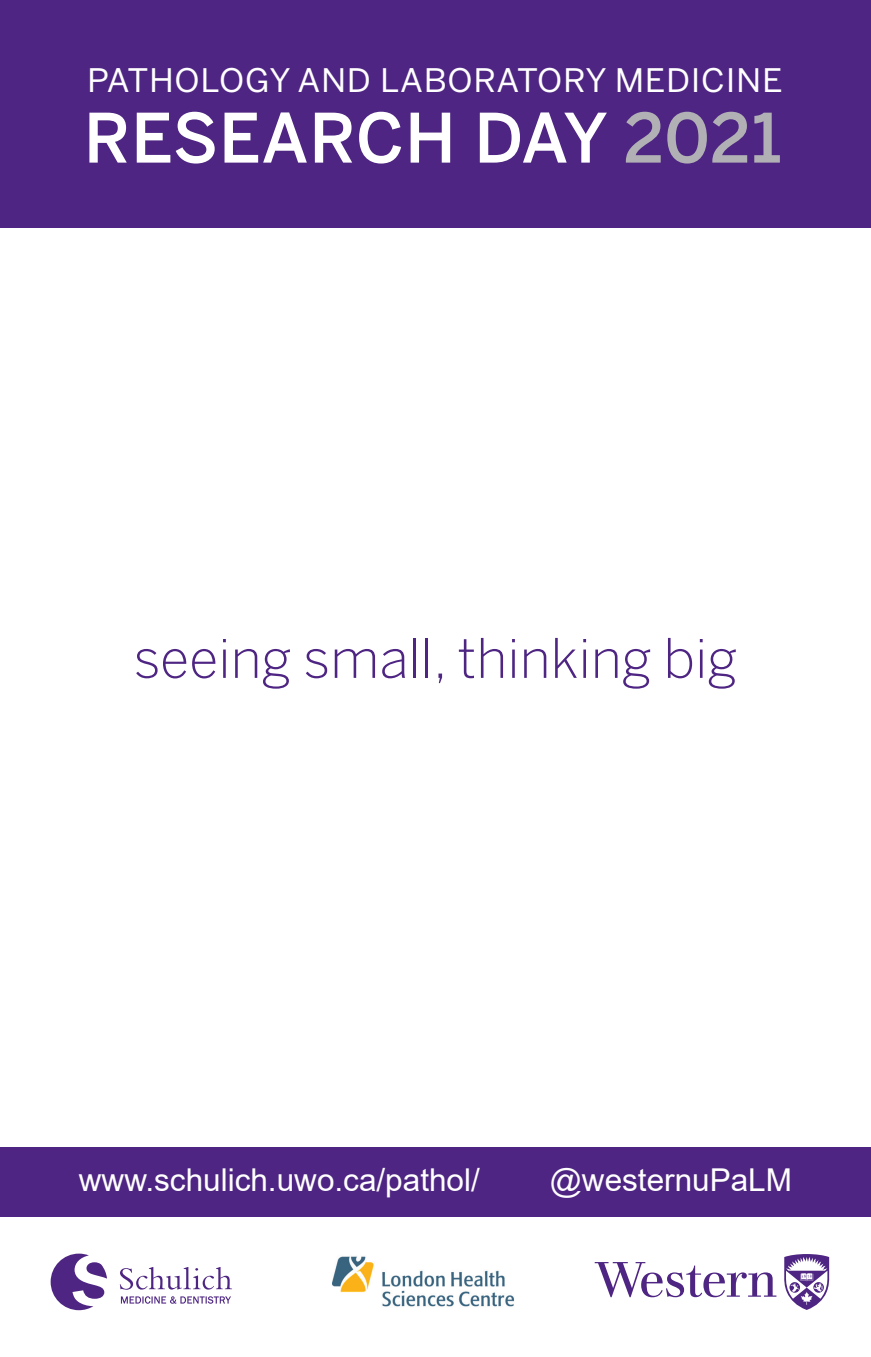
<style>
.page{position:relative;width:871px;height:1357px;background:#fff}
.page>*{position:absolute;margin:0;border:0;box-sizing:border-box;transform-origin:0 0}
.t1{font:500 67.5px "Benton Sans";letter-spacing:.005em;color:#fff}
.t2{font:300 54px "Benton Sans";color:#4e2582}
.t3{font:32.18px "Benton Sans";letter-spacing:.02em;color:#fff;scale:1.05 1}
.Format{font:31.5px "Arial";color:#fff}
.s1{color:#b1b1b5}
</style>
<div class="page">
<svg style="left:595px;top:1262px;width:181px;height:35px"></svg>
<svg style="left:784px;top:1254px;width:45px;height:56px"></svg>
<svg style="left:51px;top:1253px;width:56px;height:57px"></svg>
<svg style="left:120px;top:1267px;width:112px;height:23px"></svg>
<svg style="left:121px;top:1296px;width:110px;height:7px"></svg>
<div style="left:0;top:0;width:871px;height:227px;background:#4e2582"></div>
<img style="left:332px;top:1256px;width:183px;height:51px">
<div style="left:0;top:1147px;width:871px;height:70px;background:#4e2582"></div>
<p class="t3" style="left:87px;top:61px;width:664px">PATHOLOGY AND LABORATORY MEDICINE</p>
<p class="t1" style="left:84px;top:98px;width:699px">RESEARCH DAY <span class="s1">2021</span></p>
<p class="t2" style="left:134px;top:626px;width:605px">seeing small, thinking big</p>
<p class="Format" style="left:79px;top:1159px;width:402px">www.schulich.uwo.ca/pathol/</p>
<p class="Format" style="left:550px;top:1159px;width:244px">@westernuPaLM</p>
</div>
